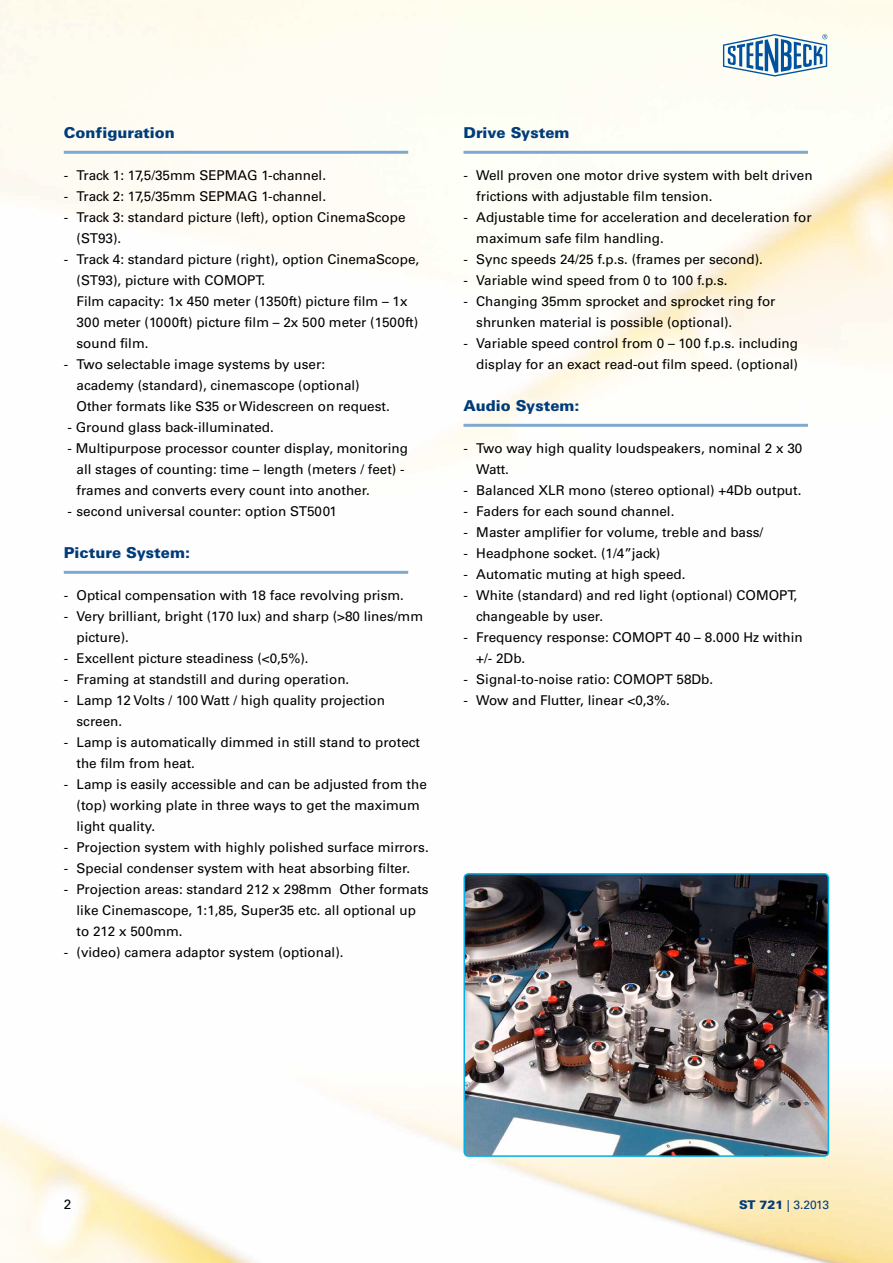
<style>
.page{position:relative;width:893px;height:1263px;background:#fff}
.page>*{position:absolute;margin:0;border:0;box-sizing:border-box;transform-origin:0 0}
.t1{font:900 15px "Univers LT Std";color:#003c79}
.t2{font:13.5px/21px "Univers LT Std";color:#000}
.t3{font:12px "Univers LT";color:#003c79}
.s1{font-weight:900}
</style>
<div class="page">
<hr style="left:64px;top:151px;width:344px;height:3px;background:#80a8d0">
<hr style="left:64px;top:571px;width:344px;height:3px;background:#80a8d0">
<hr style="left:463px;top:151px;width:345px;height:3px;background:#80a8d0">
<hr style="left:463px;top:424px;width:345px;height:3px;background:#80a8d0">
<svg style="left:723px;top:34px;width:104px;height:43px"></svg>
<img style="left:466px;top:876px;width:360px;height:278px">
<div style="left:463px;top:873px;width:366px;height:284px;border:2px solid #00b0eb;border-radius:4px"></div>
<p class="t1" style="left:64px;top:123px;width:113px">Configuration</p>
<p class="t2" style="left:64px;top:165px;width:264px">- Track 1: 17,5/35mm SEPMAG 1-channel.</p>
<p class="t2" style="left:64px;top:186px;width:264px">- Track 2: 17,5/35mm SEPMAG 1-channel.</p>
<p class="t2" style="left:77px;top:207px;width:330px;text-indent:-13px">- Track 3: standard picture (left), option CinemaScope (ST93).</p>
<p class="t2" style="left:77px;top:249px;width:344px;text-indent:-13px">- Track 4: standard picture (right), option CinemaScope, (ST93), picture with COMOPT.<br>Film capacity: 1x 450 meter (1350ft) picture film – 1x 300 meter (1000ft) picture film – 2x 500 meter (1500ft) sound film.</p>
<p class="t2" style="left:77px;top:354px;width:315px;text-indent:-13px">- Two selectable image systems by user:<br>academy (standard), cinemascope (optional)<br>Other formats like S35 or Widescreen on request.</p>
<p class="t2" style="left:68px;top:417px;width:208px">- Ground glass back-illuminated.</p>
<p class="t2" style="left:77px;top:438px;width:333px;text-indent:-9px">- Multipurpose processor counter display, monitoring all stages of counting: time – length (meters / feet) - frames and converts every count into another.</p>
<p class="t2" style="left:68px;top:501px;width:271px">- second universal counter: option ST5001</p>
<p class="t1" style="left:64px;top:543px;width:128px">Picture System:</p>
<p class="t2" style="left:64px;top:585px;width:342px">- Optical compensation with 18 face revolving prism.</p>
<p class="t2" style="left:77px;top:606px;width:348px;text-indent:-13px">- Very brilliant, bright (170 lux) and sharp (&gt;80 lines/mm picture).</p>
<p class="t2" style="left:64px;top:648px;width:246px">- Excellent picture steadiness (&lt;0,5%).</p>
<p class="t2" style="left:64px;top:669px;width:287px">- Framing at standstill and during operation.</p>
<p class="t2" style="left:77px;top:690px;width:310px;text-indent:-13px">- Lamp 12 Volts / 100 Watt / high quality projection screen.</p>
<p class="t2" style="left:77px;top:732px;width:345px;text-indent:-13px">- Lamp is automatically dimmed in still stand to protect the film from heat.</p>
<p class="t2" style="left:77px;top:774px;width:352px;text-indent:-13px">- Lamp is easily accessible and can be adjusted from the (top) working plate in three ways to get the maximum light quality.</p>
<p class="t2" style="left:64px;top:837px;width:366px">- Projection system with highly polished surface mirrors.</p>
<p class="t2" style="left:64px;top:858px;width:348px">- Special condenser system with heat absorbing filter.</p>
<p class="t2" style="left:77px;top:879px;width:354px;text-indent:-13px">- Projection areas: standard 212 x 298mm Other formats like Cinemascope, 1:1,85, Super35 etc. all optional up to 212 x 500mm.</p>
<p class="t2" style="left:64px;top:942px;width:281px">- (video) camera adaptor system (optional).</p>
<p class="t1" style="left:463px;top:123px;width:108px">Drive System</p>
<p class="t2" style="left:476px;top:165px;width:338px;text-indent:-13px">- Well proven one motor drive system with belt driven frictions with adjustable film tension.</p>
<p class="t2" style="left:476px;top:207px;width:337px;text-indent:-13px">- Adjustable time for acceleration and deceleration for maximum safe film handling.</p>
<p class="t2" style="left:463px;top:249px;width:301px">- Sync speeds 24/25 f.p.s. (frames per second).</p>
<p class="t2" style="left:463px;top:270px;width:266px">- Variable wind speed from 0 to 100 f.p.s.</p>
<p class="t2" style="left:476px;top:291px;width:301px;text-indent:-13px">- Changing 35mm sprocket and sprocket ring for shrunken material is possible (optional).</p>
<p class="t2" style="left:463px;top:333px;width:336px;text-align:right">- Variable speed control from 0 – 100 f.p.s. including display for an exact read-out film speed. (optional)</p>
<p class="t1" style="left:463px;top:396px;width:118px">Audio System:</p>
<p class="t2" style="left:476px;top:438px;width:328px;text-indent:-13px">- Two way high quality loudspeakers, nominal 2 x 30<br>Watt.</p>
<p class="t2" style="left:463px;top:480px;width:339px">- Balanced XLR mono (stereo optional) +4Db output.</p>
<p class="t2" style="left:463px;top:501px;width:212px">- Faders for each sound channel.</p>
<p class="t2" style="left:463px;top:522px;width:301px">- Master amplifier for volume, treble and bass/</p>
<p class="t2" style="left:463px;top:543px;width:198px">- Headphone socket. (1/4”jack)</p>
<p class="t2" style="left:463px;top:564px;width:224px">- Automatic muting at high speed.</p>
<p class="t2" style="left:476px;top:585px;width:322px;text-indent:-13px">- White (standard) and red light (optional) COMOPT, changeable by user.</p>
<p class="t2" style="left:476px;top:627px;width:328px;text-indent:-13px">- Frequency response: COMOPT 40 – 8.000 Hz within +/- 2Db.</p>
<p class="t2" style="left:463px;top:669px;width:251px">- Signal-to-noise ratio: COMOPT 58Db.</p>
<p class="t2" style="left:463px;top:690px;width:208px">- Wow and Flutter, linear &lt;0,3%.</p>
<p class="t2" style="left:64px;top:1194px;width:9px">2</p>
<p class="t3" style="left:739px;top:1198px;width:92px"><span class="s1">ST 721</span> | 3.2013</p>
</div>
